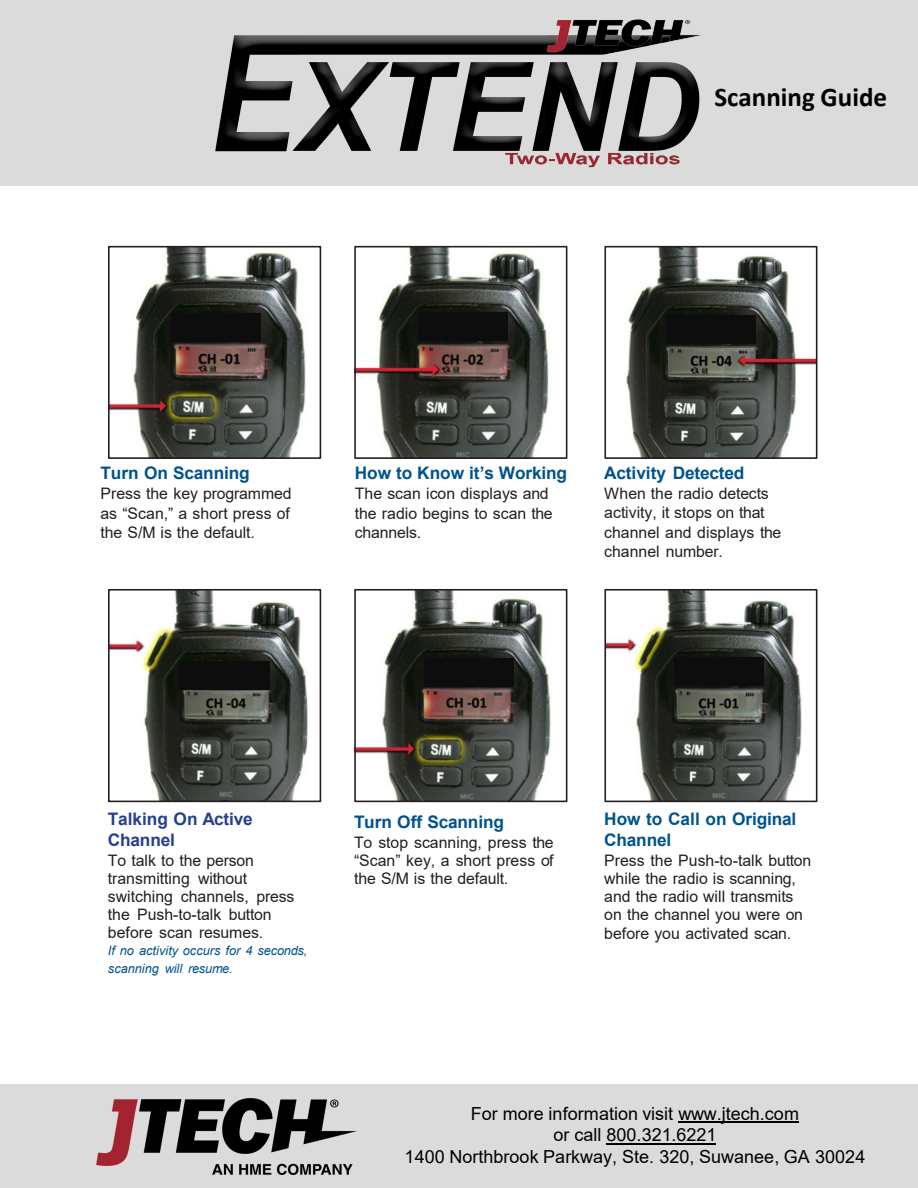
<style>
.page{position:relative;width:918px;height:1188px;background:#fff}
.page>*{position:absolute;margin:0;border:0;box-sizing:border-box;transform-origin:0 0}
.t1{font:700 27px "Calibri";color:#000}
.t2{font:18px/21.6px "Arial";letter-spacing:.005em;color:#000;text-align:center}
.t3{font:700 17.25px/21.3px "Arial";letter-spacing:-.005em;color:#00538d}
.t4{font:700 17.25px/21.3px "Arial";letter-spacing:-.005em;color:#25408f}
.t5{font:15.9px/18px "Arial";color:#231f20}
.t6{font:italic 12.75px/18px "Arial";letter-spacing:-.005em;color:#00538d}
</style>
<div class="page">
<img style="left:111px;top:249px;width:195px;height:207px">
<div style="left:108px;top:246px;width:213px;height:213px;border:2px solid #231f20"></div>
<img style="left:607px;top:592px;width:194px;height:207px">
<div style="left:604px;top:589px;width:213px;height:213px;border:2px solid #231f20"></div>
<img style="left:357px;top:249px;width:192px;height:207px">
<div style="left:354px;top:246px;width:213px;height:213px;border:2px solid #231f20"></div>
<img style="left:627px;top:249px;width:187px;height:207px">
<div style="left:604px;top:246px;width:213px;height:213px;border:2px solid #231f20"></div>
<img style="left:111px;top:592px;width:198px;height:207px">
<div style="left:108px;top:589px;width:213px;height:213px;border:2px solid #231f20"></div>
<img style="left:357px;top:592px;width:194px;height:207px">
<div style="left:354px;top:589px;width:213px;height:213px;border:2px solid #231f20"></div>
<img style="left:211px;top:18px;width:496px;height:151px">
<div style="left:0;top:1084px;width:918px;height:104px;background:#dbdbdb"></div>
<img style="left:97px;top:1099px;width:259px;height:76px">
<hr style="left:678px;top:1122px;width:121px;height:1px;background:#000">
<hr style="left:606px;top:1143px;width:110px;height:2px;background:#000">
<div style="left:171px;top:313px;width:90px;height:29px;background:#0d0d0d"></div>
<div style="left:418px;top:312px;width:90px;height:29px;background:#0d0d0d"></div>
<div style="left:666px;top:315px;width:90px;height:29px;background:#0d0d0d"></div>
<div style="left:180px;top:661px;width:90px;height:28px;background:#0d0d0d"></div>
<div style="left:424px;top:658px;width:90px;height:29px;background:#0d0d0d"></div>
<div style="left:674px;top:657px;width:90px;height:29px;background:#0d0d0d"></div>
<p class="t1" style="left:714px;top:78px;width:174px">Scanning Guide</p>
<p class="t3" style="left:100px;top:463px;width:151px">Turn On Scanning</p>
<p class="t5" style="left:100px;top:484px;width:193px;line-height:19.5px;text-align:justify">Press the key programmed as “Scan,” a short press of the S/M is the default.</p>
<p class="t3" style="left:355px;top:463px;width:214px">How to Know it’s Working</p>
<p class="t5" style="left:355px;top:484px;width:199px;line-height:19.5px">The scan icon displays and the radio begins to scan the channels.</p>
<p class="t3" style="left:604px;top:463px;width:141px">Activity Detected</p>
<p class="t5" style="left:604px;top:484px;width:179px;line-height:19.5px">When the radio detects activity, it stops on that channel and displays the channel number.</p>
<p class="t4" style="left:108px;top:808px;width:146px">Talking On Active<br>Channel</p>
<p class="t5" style="left:108px;top:851px;width:188px">To talk to the person transmitting without switching channels, press the Push-to-talk button before scan resumes.</p>
<p class="t6" style="left:108px;top:942px;width:201px">If no activity occurs for 4 seconds, scanning will resume.</p>
<p class="t3" style="left:354px;top:811px;width:152px">Turn Off Scanning</p>
<p class="t5" style="left:354px;top:833px;width:201px;text-align:justify">To stop scanning, press the “Scan” key, a short press of the S/M is the default.</p>
<p class="t3" style="left:604px;top:808px;width:194px">How to Call on Original<br>Channel</p>
<p class="t5" style="left:604px;top:851px;width:209px">Press the Push-to-talk button while the radio is scanning, and the radio will transmits on the channel you were on</p>
<p class="t5" style="left:604px;top:924px;width:189px">before you activated scan.</p>
<p class="t2" style="left:471px;top:1103px;width:330px">For more information visit www.jtech.com</p>
<p class="t2" style="left:405px;top:1124px;width:462px">or call 800.321.6221<br>1400 Northbrook Parkway, Ste. 320, Suwanee, GA 30024</p>
</div>
